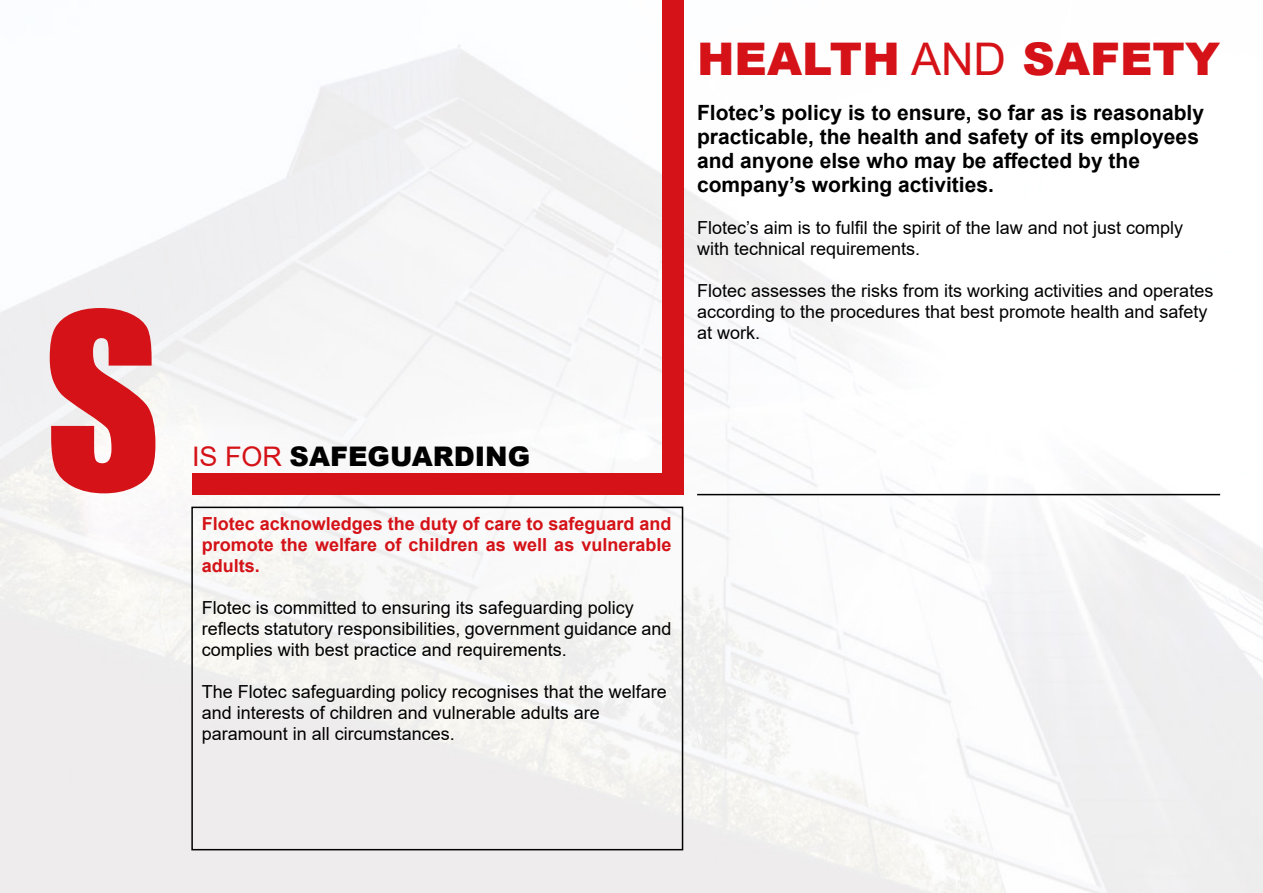
<style>
.page{position:relative;width:1263px;height:893px;background:#fff}
.page>*{position:absolute;margin:0;border:0;box-sizing:border-box;transform-origin:0 0}
.t1{font:225px "Impact";color:#d41217}
.t2{font:900 45px "Arial";color:#d41217}
.t3{font:900 27px "Arial";color:#000}
.t4{font:700 21px/24px "Arial";color:#000}
.t5{font:18px/21px "Arial";color:#000}
.t6{font:700 18px/21px "Arial";color:#d41217;text-align:justify}
.s1{font-weight:400}
.s2{font-weight:400;color:#d41217}
</style>
<div class="page">
<img style="left:0;top:0;width:1263px;height:893px">
<div style="left:192px;top:473px;width:491px;height:22px;background:#d41217"></div>
<div style="left:662px;top:0;width:21px;height:484px;background:#d41217"></div>
<div style="left:191px;top:507px;width:492px;height:343px;border:2px solid #000"></div>
<hr style="left:697px;top:494px;width:523px;height:1px;background:#000">
<h1 class="t1" style="left:44px;top:227px;width:118px">S</h1>
<h2 class="t2" style="left:697px;top:26px;width:524px">HEALTH <span class="s1">AND</span> SAFETY</h2>
<p class="t4" style="left:697px;top:100px;width:508px">Flotec’s policy is to ensure, so far as is reasonably practicable, the health and safety of its employees and anyone else who may be affected by the company’s working activities.</p>
<p class="t5" style="left:697px;top:217px;width:487px">Flotec’s aim is to fulfil the spirit of the law and not just comply with technical requirements.</p>
<p class="t5" style="left:697px;top:279px;width:518px">Flotec assesses the risks from its working activities and operates according to the procedures that best promote health and safety at work.</p>
<h3 class="t3" style="left:192px;top:437px;width:340px"><span class="s2">IS FOR</span> SAFEGUARDING</h3>
<p class="t6" style="left:202px;top:513px;width:471px">Flotec acknowledges the duty of care to safeguard and promote the welfare of children as well as vulnerable adults.</p>
<p class="t5" style="left:202px;top:597px;width:471px">Flotec is committed to ensuring its safeguarding policy reflects statutory responsibilities, government guidance and complies with best practice and requirements.</p>
<p class="t5" style="left:202px;top:681px;width:467px">The Flotec safeguarding policy recognises that the welfare and interests of children and vulnerable adults are paramount in all circumstances.</p>
</div>
